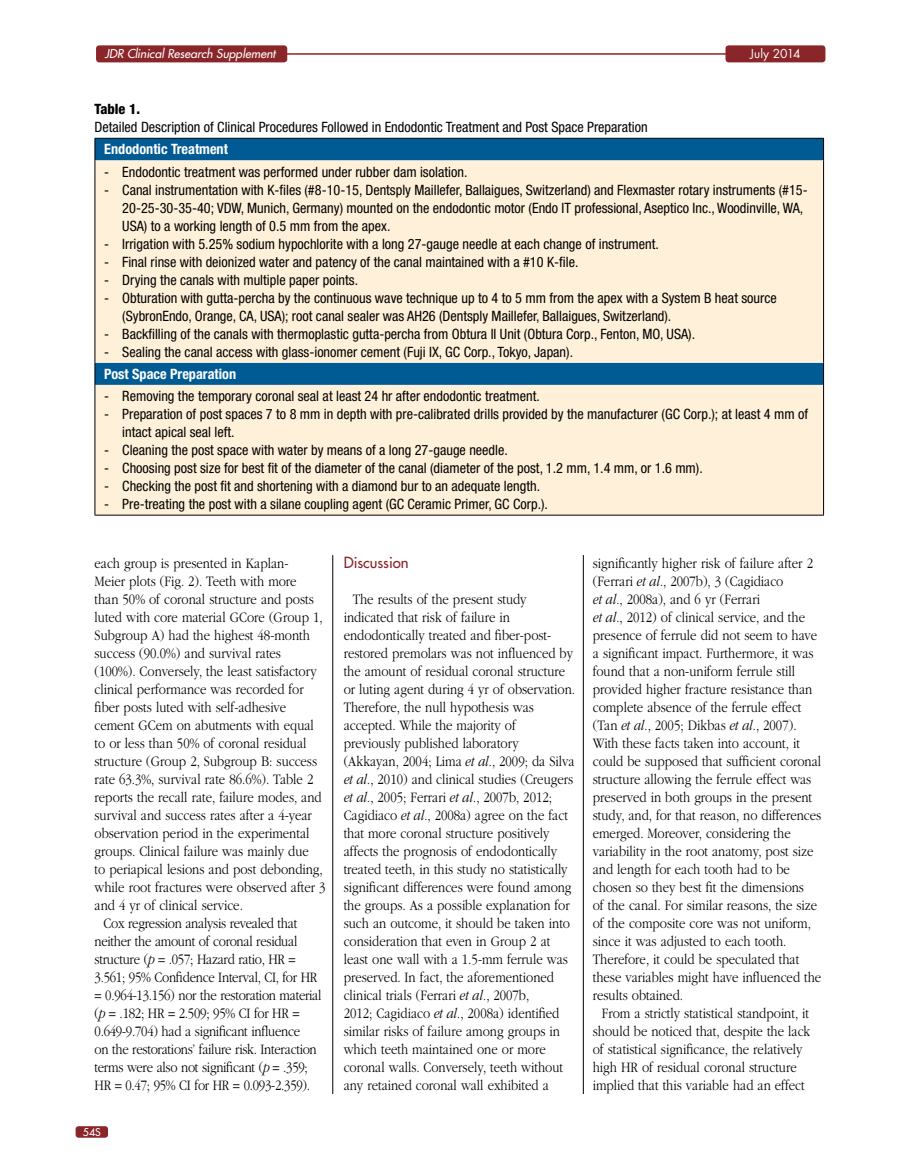
<style>
.page{position:relative;width:905px;height:1175px;background:#fff}
.page>*{position:absolute;margin:0;border:0;box-sizing:border-box;transform-origin:0 0}
.t1{font:300 15px/18px "ITC Garamond Std";color:#000;scale:.85 1}
.t2{font:300 15px "ITC Garamond Std";letter-spacing:-.02em;color:#000;scale:.85 1}
.t3{font:500 15px "Futura Std";color:#8a2529}
.t4{font:condensed 14.25px/18px "Helvetica Neue LT Std";color:#000}
.t5{font:700 condensed 14.25px "Helvetica Neue LT Std";color:#fff}
.t6{font:800 condensed 14.25px "Helvetica Neue LT Std";color:#000}
.t7{font:italic 500 12px "Futura Std";letter-spacing:.005em;color:#fff}
.t8{font:12px "Futura Std";letter-spacing:-.005em;color:#fff}
.t9{font:500 10.5px "Futura Std";color:#fff}
.s1{font-style:italic}
</style>
<div class="page">
<div style="left:76px;top:1126px;width:32px;height:11px;background:#8a2529;border-radius:3px"></div>
<hr style="left:100px;top:53px;width:720px;height:2px;background:#8a2529">
<div style="left:96px;top:45px;width:191px;height:17px;background:#8a2529;border-radius:3px"></div>
<div style="left:725px;top:45px;width:100px;height:17px;background:#8a2529;border-radius:3px"></div>
<hr style="left:583px;top:555px;width:1px;height:539px;background:#000">
<hr style="left:332px;top:555px;width:1px;height:539px;background:#000">
<div style="left:95px;top:139px;width:728px;height:21px;background:#005b94"></div>
<svg style="left:95px;top:160px;width:728px;height:355px;background:#ede6d3"></svg>
<hr style="left:94px;top:138px;width:730px;height:1px;background:#000">
<svg style="left:94px;top:139px;width:1px;height:21px"></svg>
<svg style="left:823px;top:139px;width:1px;height:21px"></svg>
<hr style="left:94px;top:160px;width:1px;height:203px;background:#000">
<hr style="left:823px;top:160px;width:1px;height:203px;background:#000">
<svg style="left:94px;top:363px;width:1px;height:22px"></svg>
<svg style="left:823px;top:363px;width:1px;height:22px"></svg>
<hr style="left:94px;top:385px;width:1px;height:130px;background:#000">
<hr style="left:823px;top:385px;width:1px;height:130px;background:#000">
<hr style="left:94px;top:515px;width:730px;height:1px;background:#000">
<p class="t7" style="left:105px;top:47px;width:172px">JDR Clinical Research Supplement</p>
<p class="t8" style="left:750px;top:46px;width:52px">July 2014</p>
<p class="t6" style="left:94px;top:100px;width:47px">Table 1.</p>
<p class="t4" style="left:94px;top:118px;width:554px">Detailed Description of Clinical Procedures Followed in Endodontic Treatment and Post Space Preparation</p>
<p class="t5" style="left:104px;top:141px;width:125px">Endodontic Treatment</p>
<p class="t4" style="left:104px;top:162px;width:364px">- Endodontic treatment was performed under rubber dam isolation.</p>
<p class="t4" style="left:122px;top:180px;width:687px;text-indent:-18px">- Canal instrumentation with K-files (#8-10-15, Dentsply Maillefer, Ballaigues, Switzerland) and Flexmaster rotary instruments (#15-<br>20-25-30-35-40; VDW, Munich, Germany) mounted on the endodontic motor (Endo IT professional, Aseptico Inc., Woodinville, WA,<br>USA) to a working length of 0.5 mm from the apex.</p>
<p class="t4" style="left:104px;top:234px;width:556px">- Irrigation with 5.25% sodium hypochlorite with a long 27-gauge needle at each change of instrument.</p>
<p class="t4" style="left:104px;top:252px;width:475px">- Final rinse with deionized water and patency of the canal maintained with a #10 K-file.</p>
<p class="t4" style="left:104px;top:270px;width:255px">- Drying the canals with multiple paper points.</p>
<p class="t4" style="left:122px;top:288px;width:656px;text-indent:-18px">- Obturation with gutta-percha by the continuous wave technique up to 4 to 5 mm from the apex with a System B heat source (SybronEndo, Orange, CA, USA); root canal sealer was AH26 (Dentsply Maillefer, Ballaigues, Switzerland).</p>
<p class="t4" style="left:104px;top:324px;width:592px">- Backfilling of the canals with thermoplastic gutta-percha from Obtura II Unit (Obtura Corp., Fenton, MO, USA).</p>
<p class="t4" style="left:104px;top:342px;width:470px">- Sealing the canal access with glass-ionomer cement (Fuji IX, GC Corp., Tokyo, Japan).</p>
<p class="t5" style="left:104px;top:365px;width:133px">Post Space Preparation</p>
<p class="t4" style="left:104px;top:387px;width:437px">- Removing the temporary coronal seal at least 24 hr after endodontic treatment.</p>
<p class="t4" style="left:122px;top:405px;width:687px;text-indent:-18px">- Preparation of post spaces 7 to 8 mm in depth with pre-calibrated drills provided by the manufacturer (GC Corp.); at least 4 mm of intact apical seal left.</p>
<p class="t4" style="left:104px;top:441px;width:405px">- Cleaning the post space with water by means of a long 27-gauge needle.</p>
<p class="t4" style="left:104px;top:459px;width:600px">- Choosing post size for best fit of the diameter of the canal (diameter of the post, 1.2 mm, 1.4 mm, or 1.6 mm).</p>
<p class="t4" style="left:104px;top:477px;width:437px">- Checking the post fit and shortening with a diamond bur to an adequate length.</p>
<p class="t4" style="left:104px;top:495px;width:445px">- Pre-treating the post with a silane coupling agent (GC Ceramic Primer, GC Corp.).</p>
<p class="t1" style="left:94px;top:554px;width:230px">each group is presented in Kaplan-</p>
<p class="t1" style="left:94px;top:572px;width:239px">Meier plots (Fig. 2). Teeth with more</p>
<p class="t1" style="left:94px;top:590px;width:259px">than 50% of coronal structure and posts</p>
<p class="t1" style="left:94px;top:608px;width:270px">luted with core material GCore (Group 1,</p>
<p class="t1" style="left:94px;top:626px;width:255px">Subgroup A) had the highest 48-month</p>
<p class="t1" style="left:94px;top:644px;width:221px">success (90.0%) and survival rates</p>
<p class="t1" style="left:94px;top:662px;width:263px">(100%). Conversely, the least satisfactory</p>
<p class="t1" style="left:94px;top:680px;width:247px">clinical performance was recorded for</p>
<p class="t1" style="left:94px;top:698px;width:227px">fiber posts luted with self-adhesive</p>
<p class="t1" style="left:94px;top:716px;width:259px">cement GCem on abutments with equal</p>
<p class="t1" style="left:94px;top:734px;width:251px">to or less than 50% of coronal residual</p>
<p class="t1" style="left:94px;top:752px;width:263px">structure (Group 2, Subgroup B: success</p>
<p class="t1" style="left:94px;top:770px;width:259px">rate 63.3%, survival rate 86.6%). Table 2</p>
<p class="t1" style="left:94px;top:788px;width:269px">reports the recall rate, failure modes, and</p>
<p class="t1" style="left:94px;top:806px;width:257px">survival and success rates after a 4-year</p>
<p class="t1" style="left:94px;top:824px;width:254px">observation period in the experimental</p>
<p class="t1" style="left:94px;top:842px;width:254px">groups. Clinical failure was mainly due</p>
<p class="t1" style="left:94px;top:860px;width:270px">to periapical lesions and post debonding,</p>
<p class="t1" style="left:94px;top:878px;width:273px">while root fractures were observed after 3</p>
<p class="t1" style="left:94px;top:896px;width:176px">and 4 yr of clinical service.</p>
<p class="t2" style="left:104px;top:915px;width:229px">Cox regression analysis revealed that</p>
<p class="t2" style="left:94px;top:933px;width:240px">neither the amount of coronal residual</p>
<p class="t2" style="left:94px;top:951px;width:238px">structure (<span class="s1">p</span> = .057; Hazard ratio, HR =</p>
<p class="t2" style="left:94px;top:969px;width:263px">3.561; 95% Confidence Interval, CI, for HR</p>
<p class="t2" style="left:94px;top:987px;width:268px">= 0.964-13.156) nor the restoration material</p>
<p class="t2" style="left:94px;top:1005px;width:243px">(<span class="s1">p</span> = .182; HR = 2.509; 95% CI for HR =</p>
<p class="t2" style="left:94px;top:1023px;width:243px">0.649-9.704) had a significant influence</p>
<p class="t2" style="left:94px;top:1041px;width:263px">on the restorations’ failure risk. Interaction</p>
<p class="t2" style="left:94px;top:1059px;width:252px">terms were also not significant (<span class="s1">p</span> = .359;</p>
<p class="t2" style="left:94px;top:1077px;width:255px">HR = 0.47; 95% CI for HR = 0.093-2.359).</p>
<p class="t9" style="left:83px;top:1125px;width:19px">54S</p>
<p class="t3" style="left:344px;top:552px;width:67px">Discussion</p>
<p class="t1" style="left:343px;top:590px;width:274px;text-indent:9px">The results of the present study indicated that risk of failure in endodontically treated and fiber-post&shy;restored premolars was not influenced by the amount of residual coronal structure or luting agent during 4 yr of observation.<br>Therefore, the null hypothesis was accepted. While the majority of previously published laboratory (Akkayan, 2004; Lima <span class="s1">et al.</span>, 2009; da Silva <span class="s1">et al.</span>, 2010) and clinical studies (Creugers <span class="s1">et al.</span>, 2005; Ferrari <span class="s1">et al.</span>, 2007b, 2012; Cagidiaco <span class="s1">et al.</span>, 2008a) agree on the fact that more coronal structure positively affects the prognosis of endodontically treated teeth, in this study no statistically significant differences were found among the groups. As a possible explanation for such an outcome, it should be taken into consideration that even in Group 2 at least one wall with a 1.5-mm ferrule was preserved. In fact, the aforementioned clinical trials (Ferrari <span class="s1">et al.</span>, 2007b,<br>2012; Cagidiaco <span class="s1">et al.</span>, 2008a) identified similar risks of failure among groups in which teeth maintained one or more coronal walls. Conversely, teeth without any retained coronal wall exhibited a</p>
<p class="t1" style="left:592px;top:554px;width:270px">significantly higher risk of failure after 2 (Ferrari <span class="s1">et al.</span>, 2007b), 3 (Cagidiaco<br><span class="s1">et al.</span>, 2008a), and 6 yr (Ferrari<br><span class="s1">et al.</span>, 2012) of clinical service, and the presence of ferrule did not seem to have a significant impact. Furthermore, it was found that a non-uniform ferrule still provided higher fracture resistance than complete absence of the ferrule effect (Tan <span class="s1">et al.</span>, 2005; Dikbas <span class="s1">et al.</span>, 2007).<br>With these facts taken into account, it could be supposed that sufficient coronal structure allowing the ferrule effect was preserved in both groups in the present study, and, for that reason, no differences emerged. Moreover, considering the variability in the root anatomy, post size and length for each tooth had to be chosen so they best fit the dimensions<br>of the canal. For similar reasons, the size of the composite core was not uniform, since it was adjusted to each tooth.<br>Therefore, it could be speculated that these variables might have influenced the results obtained.</p>
<p class="t1" style="left:592px;top:1004px;width:257px;text-indent:9px">From a strictly statistical standpoint, it should be noticed that, despite the lack of statistical significance, the relatively high HR of residual coronal structure implied that this variable had an effect</p>
</div>
